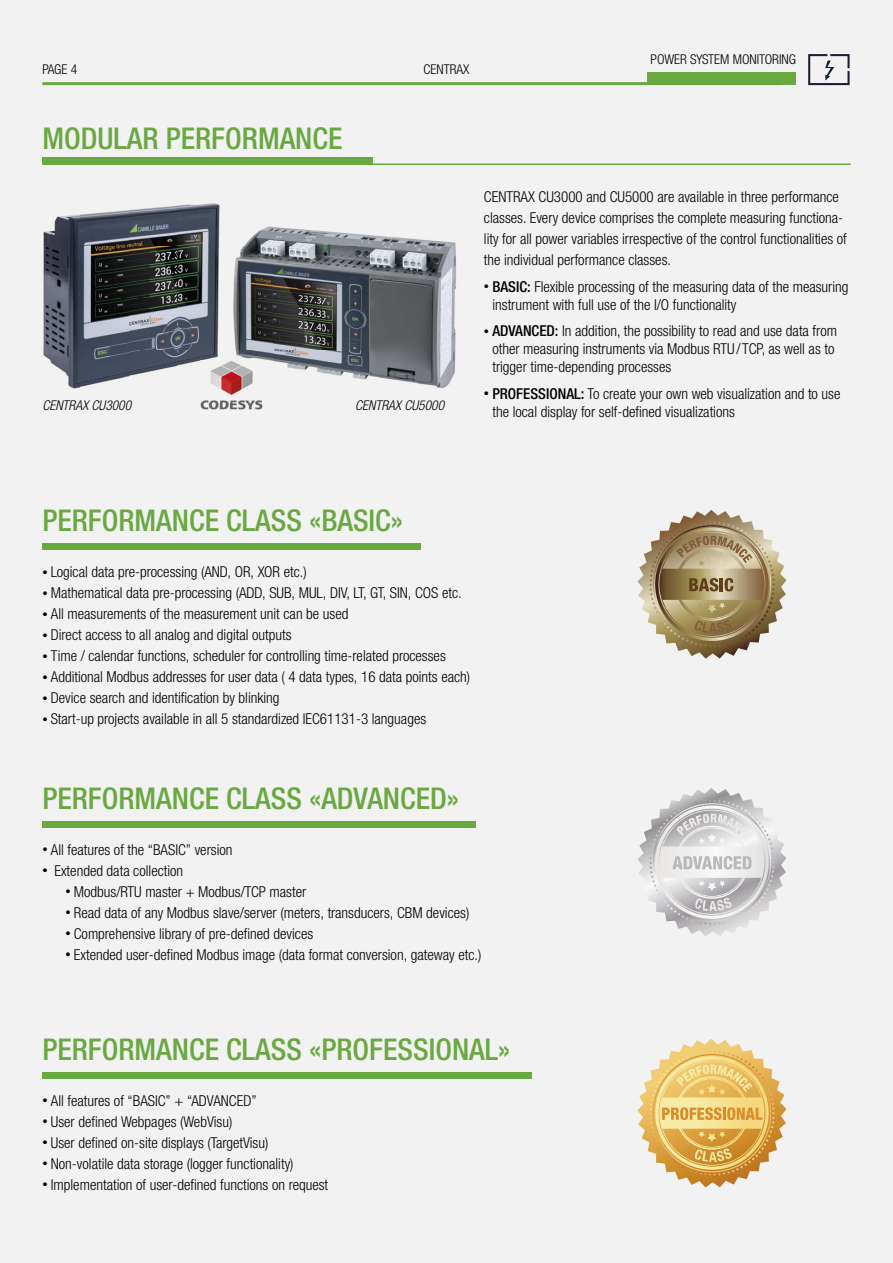
<style>
.page{position:relative;width:893px;height:1263px;background:#fff}
.page>*{position:absolute;margin:0;border:0;box-sizing:border-box;transform-origin:0 0}
.t1{font:500 condensed 30px "Helvetica Neue LTW1 G";color:#6aa842}
.t2{font:300 condensed 15px "Helvetica Neue LTW1 G";color:#000}
.t3{font:300 condensed 15px/18px "Helvetica Neue LT Pro";color:#000}
.t4{font:300 condensed 13.5px "Helvetica Neue LTW1 G";color:#000}
.t5{font:italic 300 condensed 13.5px "Helvetica Neue LT Pro";color:#000}
.s1{font-family:"Helvetica Neue LTW1 G";font-size:10.5px}
.s2{font-weight:500}
.s3{font-size:10.5px}
</style>
<div class="page">
<div style="left:0;top:0;width:892px;height:1263px;background:#f2f2f2"></div>
<hr style="left:42px;top:82px;width:739px;height:3px;background:#6aa842">
<div style="left:647px;top:72px;width:149px;height:13px;background:#6aa842"></div>
<svg style="left:808px;top:54px;width:41px;height:31px"></svg>
<div style="left:42px;top:543px;width:379px;height:7px;background:#6aa842"></div>
<div style="left:42px;top:821px;width:434px;height:7px;background:#6aa842"></div>
<div style="left:42px;top:1072px;width:489px;height:6px;background:#6aa842"></div>
<svg style="left:637px;top:510px;width:149px;height:149px"></svg>
<svg style="left:637px;top:788px;width:149px;height:149px"></svg>
<svg style="left:637px;top:1039px;width:149px;height:148px"></svg>
<img style="left:43px;top:203px;width:414px;height:186px">
<div style="left:42px;top:158px;width:331px;height:6px;background:#6aa842"></div>
<hr style="left:42px;top:164px;width:808px;height:1px;background:#6aa842">
<img style="left:200px;top:360px;width:62px;height:50px">
<p class="t4" style="left:42px;top:65px;width:36px">PAGE 4</p>
<p class="t4" style="left:423px;top:65px;width:47px">CENTRAX</p>
<p class="t4" style="left:650px;top:54px;width:147px">POWER SYSTEM MONITORING</p>
<h1 class="t1" style="left:42px;top:128px;width:301px">MODULAR PERFORMANCE</h1>
<p class="t5" style="left:42px;top:401px;width:90px">CENTRAX CU3000</p>
<p class="t5" style="left:355px;top:401px;width:90px">CENTRAX CU5000</p>
<p class="t3" style="left:484px;top:188px;width:364px;line-height:21px">CENTRAX CU3000 and CU5000 are available in three performance classes. Every device comprises the complete measuring functiona&shy;lity for all power variables irrespective of the control functionalities of the individual performance classes.</p>
<p class="t3" style="left:492px;top:279px;width:357px;text-indent:-9px"><span class="s1">•</span> <span class="s2">BASIC:</span> Flexible processing of the measuring data of the measuring instrument with full use of the I/O functionality</p>
<p class="t3" style="left:492px;top:324px;width:346px;text-indent:-9px"><span class="s1">•</span> <span class="s2">ADVANCED:</span> In addition, the possibility to read and use data from other measuring instruments via Modbus RTU / TCP, as well as to trigger time-depending processes</p>
<p class="t3" style="left:492px;top:386px;width:349px;text-indent:-9px"><span class="s1">•</span> <span class="s2">PROFESSIONAL:</span> To create your own web visualization and to use the local display for self-defined visualizations</p>
<h1 class="t1" style="left:42px;top:510px;width:362px">PERFORMANCE CLASS «BASIC»</h1>
<p class="t2" style="left:42px;top:566px;width:266px"><span class="s3">•</span> Logical data pre-processing (AND, OR, XOR etc.)</p>
<p class="t2" style="left:42px;top:587px;width:421px"><span class="s3">•</span> Mathematical data pre-processing (ADD, SUB, MUL, DIV, LT, GT, SIN, COS etc.</p>
<p class="t2" style="left:42px;top:608px;width:308px"><span class="s3">•</span> All measurements of the measurement unit can be used</p>
<p class="t2" style="left:42px;top:629px;width:251px"><span class="s3">•</span> Direct access to all analog and digital outputs</p>
<p class="t2" style="left:42px;top:650px;width:405px"><span class="s3">•</span> Time / calendar functions, scheduler for controlling time-related processes</p>
<p class="t2" style="left:42px;top:671px;width:429px"><span class="s3">•</span> Additional Modbus addresses for user data ( 4 data types, 16 data points each)</p>
<p class="t2" style="left:42px;top:692px;width:239px"><span class="s3">•</span> Device search and identification by blinking</p>
<p class="t2" style="left:42px;top:713px;width:385px"><span class="s3">•</span> Start-up projects available in all 5 standardized IEC61131-3 languages</p>
<h1 class="t1" style="left:42px;top:788px;width:418px">PERFORMANCE CLASS «ADVANCED»</h1>
<p class="t2" style="left:42px;top:844px;width:192px"><span class="s3">•</span> All features of the “BASIC” version</p>
<p class="t2" style="left:42px;top:865px;width:142px"><span class="s3">•</span> Extended data collection</p>
<p class="t2" style="left:65px;top:886px;width:242px"><span class="s3">•</span> Modbus/RTU master + Modbus/TCP master</p>
<p class="t2" style="left:65px;top:907px;width:405px"><span class="s3">•</span> Read data of any Modbus slave/server (meters, transducers, CBM devices)</p>
<p class="t2" style="left:65px;top:928px;width:249px"><span class="s3">•</span> Comprehensive library of pre-defined devices</p>
<p class="t2" style="left:65px;top:949px;width:417px"><span class="s3">•</span> Extended user-defined Modbus image (data format conversion, gateway etc.)</p>
<h1 class="t1" style="left:42px;top:1039px;width:469px">PERFORMANCE CLASS «PROFESSIONAL»</h1>
<p class="t2" style="left:42px;top:1095px;width:216px"><span class="s3">•</span> All features of “BASIC” + “ADVANCED”</p>
<p class="t2" style="left:42px;top:1116px;width:191px"><span class="s3">•</span> User defined Webpages (WebVisu)</p>
<p class="t2" style="left:42px;top:1137px;width:227px"><span class="s3">•</span> User defined on-site displays (TargetVisu)</p>
<p class="t2" style="left:42px;top:1158px;width:253px"><span class="s3">•</span> Non-volatile data storage (logger functionality)</p>
<p class="t2" style="left:42px;top:1179px;width:287px"><span class="s3">•</span> Implementation of user-defined functions on request</p>
</div>
